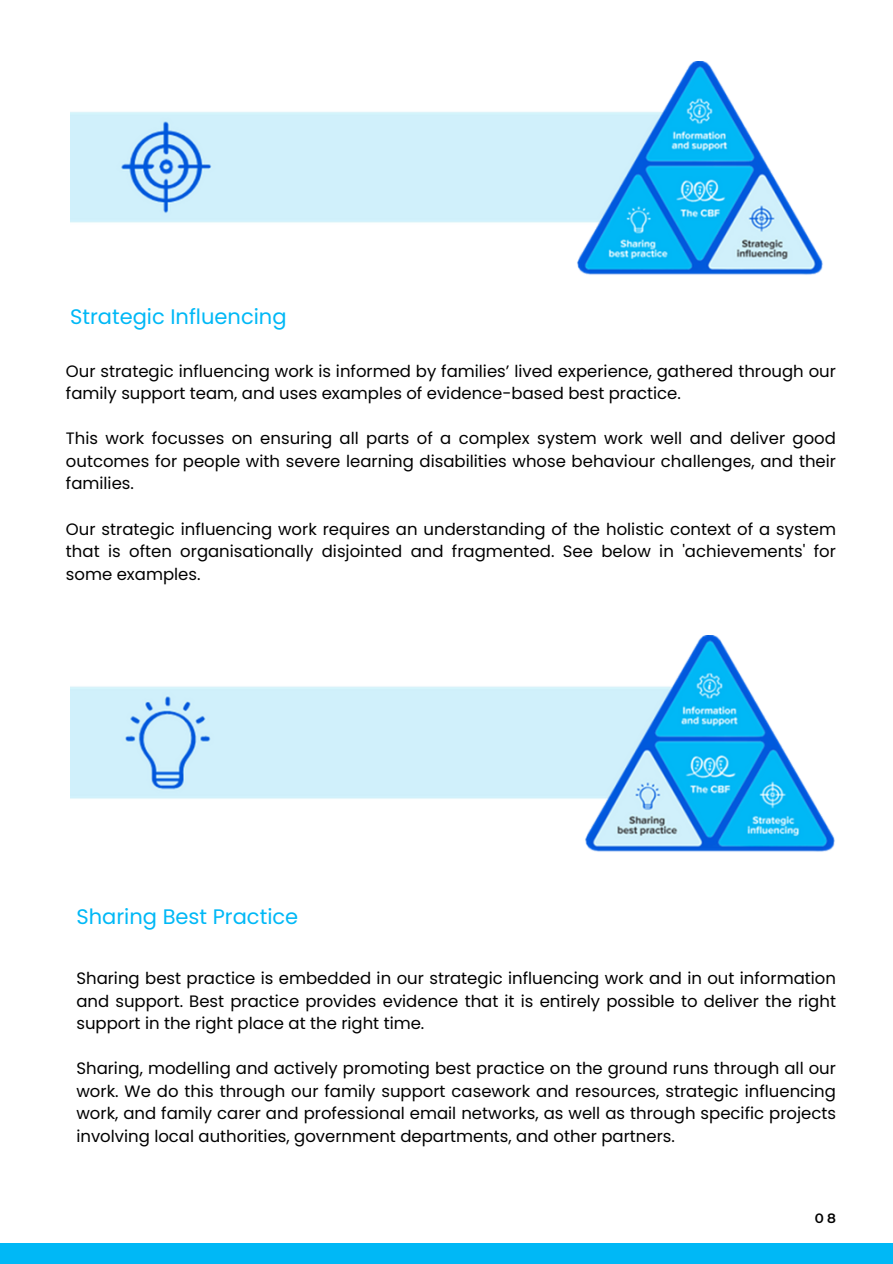
<style>
.page{position:relative;width:893px;height:1264px;background:#fff}
.page>*{position:absolute;margin:0;border:0;box-sizing:border-box;transform-origin:0 0}
.t1{font:21px "Poppins";color:#00b8f6}
.t2{font:16.5px/22.5px "Poppins";color:#000;text-align:justify}
.t3{font:16.5px/22.5px "Poppins";color:#000001;text-align:justify}
.t4{font:600 13.5px "Montserrat";color:#000001}
</style>
<div class="page">
<div style="left:0;top:1243px;width:892px;height:20px;background:#00b8f6"></div>
<img style="left:70px;top:62px;width:753px;height:213px">
<img style="left:70px;top:635px;width:765px;height:217px">
<p class="t1" style="left:70px;top:302px;width:218px">Strategic Influencing</p>
<p class="t3" style="left:66px;top:360px;width:771px">Our strategic influencing work is informed by families’ lived experience, gathered through our family support team, and uses examples of evidence-based best practice.</p>
<p class="t3" style="left:66px;top:427px;width:771px">This work focusses on ensuring all parts of a complex system work well and deliver good outcomes for people with severe learning disabilities whose behaviour challenges, and their families.</p>
<p class="t3" style="left:66px;top:517px;width:771px">Our strategic influencing work requires an understanding of the holistic context of a system that is often organisationally disjointed and fragmented. See below in 'achievements' for some examples.</p>
<p class="t1" style="left:76px;top:901px;width:223px">Sharing Best Practice</p>
<p class="t2" style="left:76px;top:967px;width:761px">Sharing best practice is embedded in our strategic influencing work and in out information and support. Best practice provides evidence that it is entirely possible to deliver the right support in the right place at the right time.</p>
<p class="t2" style="left:76px;top:1057px;width:761px">Sharing, modelling and actively promoting best practice on the ground runs through all our work. We do this through our family support casework and resources, strategic influencing work, and family carer and professional email networks, as well as through specific projects involving local authorities, government departments, and other partners.</p>
<p class="t4" style="left:814px;top:1210px;width:23px">08</p>
</div>
